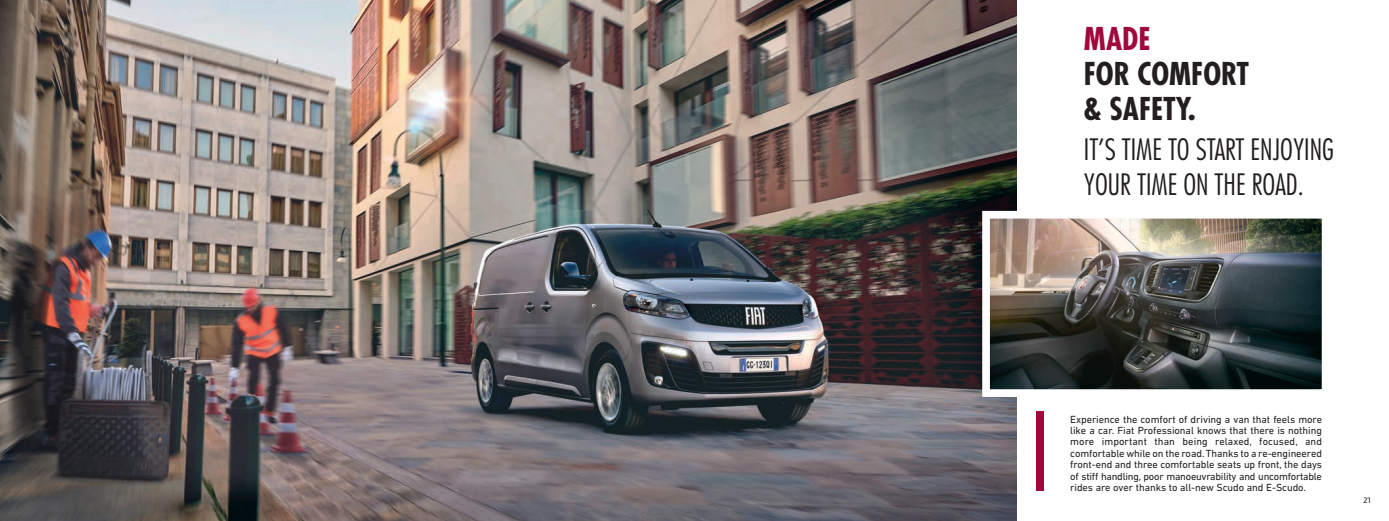
<style>
.page{position:relative;width:1389px;height:521px;background:#fff}
.page>*{position:absolute;margin:0;border:0;box-sizing:border-box;transform-origin:0 0}
.t1{font:700 condensed 30.62px/35px "Futura Std";color:#231f20}
.t2{font:700 condensed 30.62px "Futura Std";color:#a1093c}
.t3{font:300 condensed 28.7px/34.5px "Futura Std";color:#231f20}
.t4{font:10.5px/11.4px "DIN Next LT Pro";letter-spacing:-.005em;color:#231f20;text-align:justify}
.t5{font:8.75px "Blinker";color:#231f20}
</style>
<div class="page">
<img style="left:0;top:0;width:1017px;height:521px">
<div style="left:1036px;top:412px;width:7px;height:79px;background:#a1093c"></div>
<img style="left:978px;top:207px;width:344px;height:194px">
<h1 class="t2" style="left:1084px;top:20px;width:68px">MADE</h1>
<h1 class="t1" style="left:1084px;top:56px;width:167px">FOR COMFORT &amp; SAFETY.</h1>
<h2 class="t3" style="left:1084px;top:132px;width:252px">IT’S TIME TO START ENJOYING<br>YOUR TIME ON THE ROAD.</h2>
<p class="t4" style="left:1070px;top:413px;width:253px">Experience the comfort of driving a van that feels more like a car. Fiat Professional knows that there is nothing more important than being relaxed, focused, and comfortable while on the road. Thanks to a re-engineered front-end and three comfortable seats up front, the days of stiff handling, poor manoeuvrability and uncomfortable rides are over thanks to all-new Scudo and E-Scudo.</p>
<p class="t5" style="left:1363px;top:496px;width:9px">21</p>
</div>
